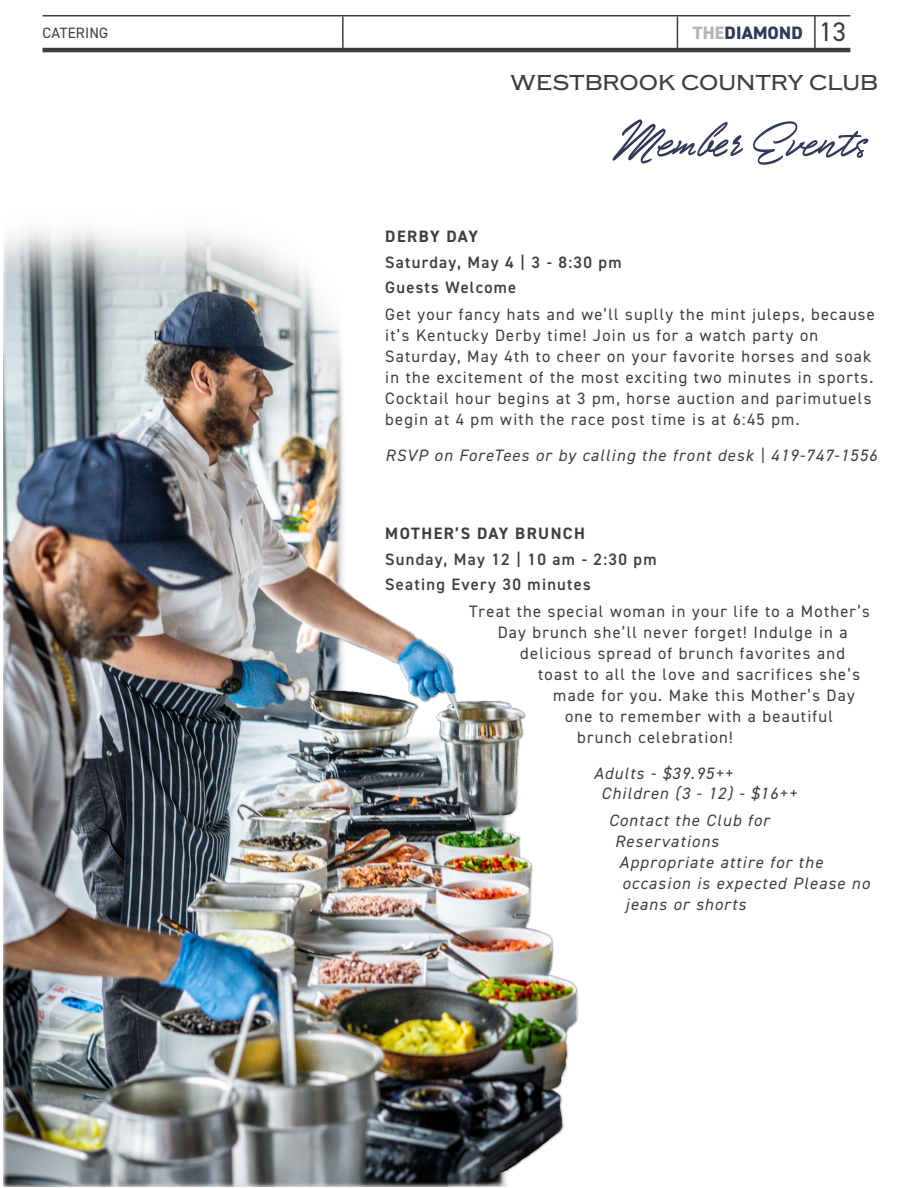
<style>
.page{position:relative;width:918px;height:1188px;background:#fff}
.page>*{position:absolute;margin:0;border:0;box-sizing:border-box;transform-origin:0 0}
.Body_intro{font:54px "Scribo Pro";color:#303a56}
.Body_intro-2{font:500 22.5px "Copperplate";color:#3e3e3f}
.t1{font:800 18px "DIN2014";letter-spacing:.01em;color:#303a56}
.t2{font:16.5px/21px "DIN2014";letter-spacing:.075em;color:#3e3e3f}
.t3{font:italic 16.5px/21px "DIN2014";letter-spacing:.075em;color:#3e3e3f}
.t4{font:600 16.5px "DIN2014";letter-spacing:.075em;color:#3e3e3f}
.t5{font:700 16.5px "DIN2014";letter-spacing:.085em;color:#3e3e3f}
.Left_top_page_title{font:15px "DIN2014";letter-spacing:.01em;color:#3e3e3f}
.s1{color:#b3b6b7}
.s2{font-weight:400;font-size:27px;color:#3e3e3f}
</style>
<div class="page">
<hr style="left:43px;top:15px;width:807px;height:1px;background:#3e3e3f">
<hr style="left:677px;top:16px;width:1px;height:34px;background:#3e3e3f">
<hr style="left:814px;top:15px;width:2px;height:34px;background:#3e3e3f">
<hr style="left:342px;top:16px;width:2px;height:34px;background:#3e3e3f">
<hr style="left:43px;top:48px;width:807px;height:4px;background:#3e3e3f">
<img style="left:3px;top:228px;width:576px;height:959px">
<p class="Left_top_page_title" style="left:43px;top:23px;width:67px">CATERING</p>
<p class="t1" style="left:693px;top:21px;width:155px"><span class="s1">THE</span>DIAMOND <span class="s2">13</span></p>
<p class="Body_intro-2" style="left:511px;top:70px;width:369px">WESTBROOK COUNTRY CLUB</p>
<p class="Body_intro" style="left:611px;top:106px;width:258px">Member Events</p>
<p class="t5" style="left:385px;top:225px;width:94px">DERBY DAY</p>
<p class="t4" style="left:385px;top:251px;width:238px">Saturday, May 4 | 3 - 8:30 pm</p>
<p class="t4" style="left:385px;top:276px;width:133px">Guests Welcome</p>
<p class="t2" style="left:385px;top:304px;width:491px">Get your fancy hats and we’ll suplly the mint juleps, because it’s Kentucky Derby time! Join us for a watch party on Saturday, May 4th to cheer on your favorite horses and soak in the excitement of the most exciting two minutes in sports.<br>Cocktail hour begins at 3 pm, horse auction and parimutuels begin at 4 pm with the race post time is at 6:45 pm.</p>
<p class="t3" style="left:385px;top:445px;width:493px">RSVP on ForeTees or by calling the front desk | 419-747-1556</p>
<p class="t5" style="left:385px;top:522px;width:201px">MOTHER’S DAY BRUNCH</p>
<p class="t4" style="left:385px;top:548px;width:273px">Sunday, May 12 | 10 am - 2:30 pm</p>
<p class="t4" style="left:385px;top:573px;width:207px">Seating Every 30 minutes</p>
<p class="t2" style="left:469px;top:601px;width:402px">Treat the special woman in your life to a Mother’s</p>
<p class="t2" style="left:498px;top:622px;width:351px">Day brunch she’ll never forget! Indulge in a</p>
<p class="t2" style="left:520px;top:643px;width:326px">delicious spread of brunch favorites and</p>
<p class="t2" style="left:538px;top:664px;width:323px">toast to all the love and sacrifices she’s</p>
<p class="t2" style="left:553px;top:685px;width:303px">made for you. Make this Mother’s Day</p>
<p class="t2" style="left:565px;top:706px;width:269px">one to remember with a beautiful</p>
<p class="t2" style="left:577px;top:727px;width:157px">brunch celebration!</p>
<p class="t3" style="left:594px;top:763px;width:141px">Adults - $39.95++</p>
<p class="t3" style="left:601px;top:782px;width:197px">Children (3 - 12) - $16++</p>
<p class="t3" style="left:615px;top:809px;width:156px;text-indent:-6px">Contact the Club for<br>Reservations</p>
<p class="t3" style="left:619px;top:851px;width:252px">Appropriate attire for the occasion is expected Please no jeans or shorts</p>
</div>
